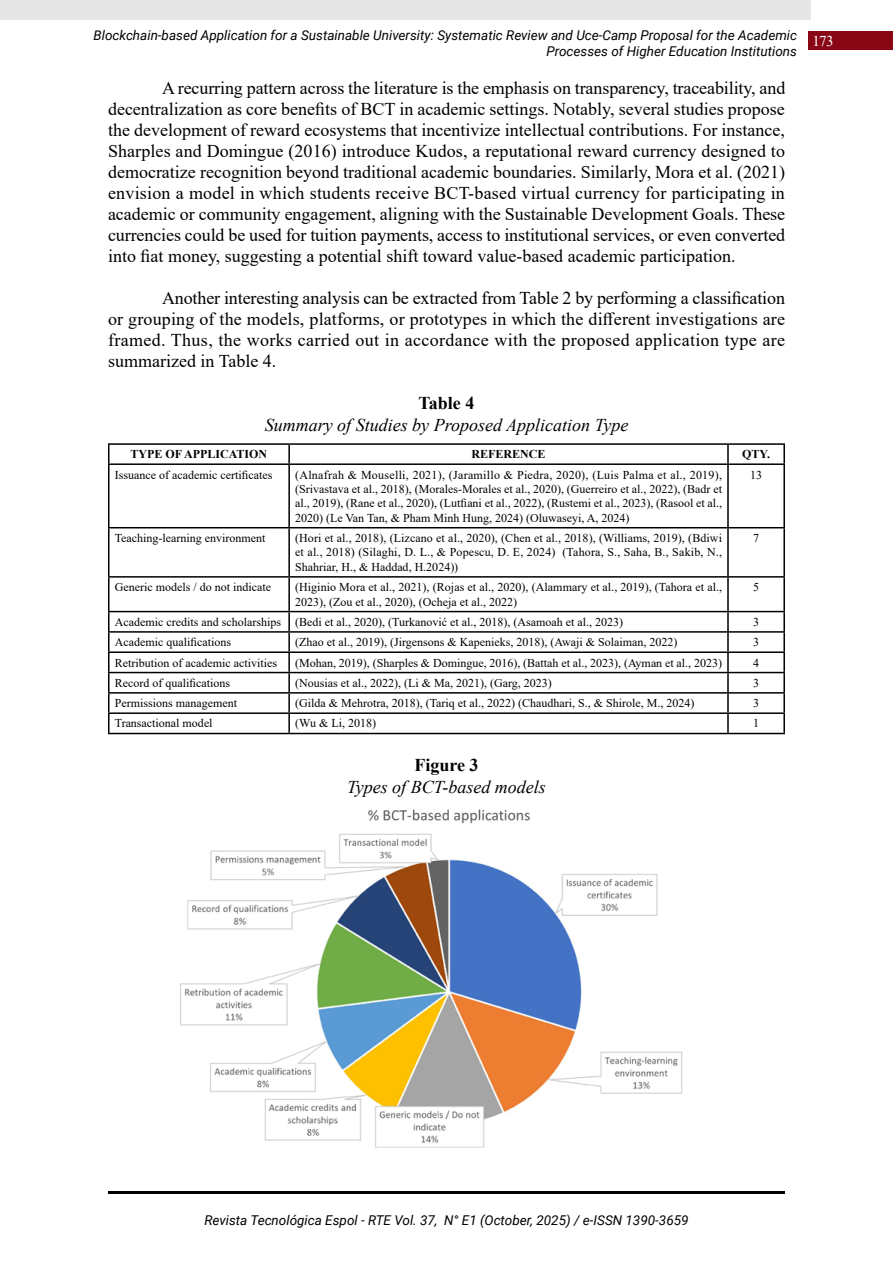
<style>
.page{position:relative;width:893px;height:1263px;background:#fff}
.page>*{position:absolute;margin:0;border:0;box-sizing:border-box;transform-origin:0 0}
.t1{font:18px/21px "Times New Roman";color:#000;text-align:justify}
.t2{font:italic 18px "Times New Roman";color:#000}
.t3{font:700 18px "Times New Roman";color:#000}
.t4{font:15px "Times New Roman";color:#fff}
.t5{font:italic 13.5px/16.2px "Roboto";color:#000;text-align:right}
.t6{font:12px/14.4px "Times New Roman";color:#000;text-align:justify}
.t7{font:700 12px "Times New Roman";color:#000}
</style>
<div class="page">
<div style="left:808px;top:31px;width:85px;height:19px;background:#890715"></div>
<div style="left:0;top:0;width:810px;height:20px;background:#e6e6e6"></div>
<hr style="left:108px;top:1191px;width:677px;height:2px;background:#000">
<hr style="left:108px;top:443px;width:181px;height:2px;background:#000">
<svg style="left:108px;top:445px;width:2px;height:18px"></svg>
<hr style="left:289px;top:443px;width:439px;height:2px;background:#000">
<svg style="left:288px;top:445px;width:2px;height:18px"></svg>
<hr style="left:728px;top:443px;width:57px;height:2px;background:#000">
<svg style="left:727px;top:445px;width:2px;height:18px"></svg>
<svg style="left:783px;top:445px;width:2px;height:18px"></svg>
<hr style="left:108px;top:463px;width:181px;height:2px;background:#000">
<hr style="left:108px;top:465px;width:2px;height:62px;background:#000">
<hr style="left:289px;top:463px;width:439px;height:2px;background:#000">
<hr style="left:288px;top:465px;width:2px;height:62px;background:#000">
<hr style="left:728px;top:463px;width:57px;height:2px;background:#000">
<hr style="left:727px;top:465px;width:2px;height:62px;background:#000">
<hr style="left:783px;top:465px;width:2px;height:62px;background:#000">
<hr style="left:108px;top:527px;width:181px;height:1px;background:#000">
<hr style="left:108px;top:528px;width:2px;height:48px;background:#000">
<hr style="left:289px;top:527px;width:439px;height:1px;background:#000">
<hr style="left:288px;top:528px;width:2px;height:48px;background:#000">
<hr style="left:728px;top:527px;width:57px;height:1px;background:#000">
<hr style="left:727px;top:528px;width:2px;height:48px;background:#000">
<hr style="left:783px;top:528px;width:2px;height:48px;background:#000">
<hr style="left:108px;top:576px;width:181px;height:2px;background:#000">
<hr style="left:108px;top:578px;width:2px;height:33px;background:#000">
<hr style="left:289px;top:576px;width:439px;height:2px;background:#000">
<hr style="left:288px;top:578px;width:2px;height:33px;background:#000">
<hr style="left:728px;top:576px;width:57px;height:2px;background:#000">
<hr style="left:727px;top:578px;width:2px;height:33px;background:#000">
<hr style="left:783px;top:578px;width:2px;height:33px;background:#000">
<hr style="left:108px;top:611px;width:181px;height:1px;background:#000">
<hr style="left:289px;top:611px;width:439px;height:1px;background:#000">
<hr style="left:728px;top:611px;width:57px;height:1px;background:#000">
<hr style="left:108px;top:631px;width:181px;height:2px;background:#000">
<hr style="left:289px;top:631px;width:439px;height:2px;background:#000">
<hr style="left:728px;top:631px;width:57px;height:2px;background:#000">
<hr style="left:108px;top:651px;width:181px;height:2px;background:#000">
<hr style="left:289px;top:651px;width:439px;height:2px;background:#000">
<hr style="left:728px;top:651px;width:57px;height:2px;background:#000">
<hr style="left:108px;top:672px;width:181px;height:1px;background:#000">
<hr style="left:289px;top:672px;width:439px;height:1px;background:#000">
<hr style="left:728px;top:672px;width:57px;height:1px;background:#000">
<hr style="left:108px;top:692px;width:181px;height:2px;background:#000">
<hr style="left:289px;top:692px;width:439px;height:2px;background:#000">
<hr style="left:728px;top:692px;width:57px;height:2px;background:#000">
<hr style="left:108px;top:712px;width:181px;height:2px;background:#000">
<svg style="left:108px;top:612px;width:2px;height:121px"></svg>
<hr style="left:289px;top:712px;width:439px;height:2px;background:#000">
<svg style="left:288px;top:612px;width:2px;height:121px"></svg>
<hr style="left:728px;top:712px;width:57px;height:2px;background:#000">
<svg style="left:727px;top:612px;width:2px;height:121px"></svg>
<svg style="left:783px;top:612px;width:2px;height:121px"></svg>
<hr style="left:108px;top:733px;width:181px;height:1px;background:#000">
<hr style="left:289px;top:733px;width:439px;height:1px;background:#000">
<hr style="left:728px;top:733px;width:57px;height:1px;background:#000">
<img style="left:180px;top:809px;width:503px;height:339px">
<p class="t5" style="left:94px;top:26px;width:705px">Blockchain-based Application for a Sustainable University: Systematic Review and Uce-Camp Proposal for the Academic<br>Processes of Higher Education Institutions</p>
<p class="t1" style="left:108px;top:77px;width:679px;text-indent:54px">A recurring pattern across the literature is the emphasis on transparency, traceability, and decentralization as core benefits of BCT in academic settings. Notably, several studies propose the development of reward ecosystems that incentivize intellectual contributions. For instance, Sharples and Domingue (2016) introduce Kudos, a reputational reward currency designed to democratize recognition beyond traditional academic boundaries. Similarly, Mora et al. (2021) envision a model in which students receive BCT-based virtual currency for participating in academic or community engagement, aligning with the Sustainable Development Goals. These currencies could be used for tuition payments, access to institutional services, or even converted into fiat money, suggesting a potential shift toward value-based academic participation.</p>
<p class="t1" style="left:108px;top:287px;width:679px;text-indent:54px">Another interesting analysis can be extracted from Table 2 by performing a classification or grouping of the models, platforms, or prototypes in which the different investigations are framed. Thus, the works carried out in accordance with the proposed application type are summarized in Table 4.</p>
<h1 class="t3" style="left:419px;top:390px;width:57px">Table 4</h1>
<h1 class="t2" style="left:265px;top:413px;width:365px">Summary of Studies by Proposed Application Type</h1>
<p class="t7" style="left:131px;top:445px;width:138px">TYPE OF APPLICATION</p>
<p class="t7" style="left:472px;top:445px;width:76px">REFERENCE</p>
<p class="t7" style="left:742px;top:445px;width:29px">QTY.</p>
<p class="t6" style="left:115px;top:467px;width:159px">Issuance of academic certificates</p>
<p class="t6" style="left:295px;top:467px;width:429px">(Alnafrah &amp; Mouselli, 2021), (Jaramillo &amp; Piedra, 2020), (Luis Palma et al., 2019), (Srivastava et al., 2018), (Morales-Morales et al., 2020), (Guerreiro et al., 2022), (Badr et al., 2019), (Rane et al., 2020), (Lutfiani et al., 2022), (Rustemi et al., 2023), (Rasool et al., 2020) (Le Van Tan, &amp; Pham Minh Hung, 2024) (Oluwaseyi, A, 2024)</p>
<p class="t6" style="left:750px;top:467px;width:13px">13</p>
<p class="t6" style="left:115px;top:530px;width:152px">Teaching-learning environment</p>
<p class="t6" style="left:295px;top:530px;width:428px">(Hori et al., 2018), (Lizcano et al., 2020), (Chen et al., 2018), (Williams, 2019), (Bdiwi et al., 2018) (Silaghi, D. L., &amp; Popescu, D. E, 2024) (Tahora, S., Saha, B., Sakib, N., Shahriar, H., &amp; Haddad, H.2024))</p>
<p class="t6" style="left:753px;top:530px;width:7px">7</p>
<p class="t6" style="left:115px;top:579px;width:158px">Generic models / do not indicate</p>
<p class="t6" style="left:295px;top:579px;width:428px">(Higinio Mora et al., 2021), (Rojas et al., 2020), (Alammary et al., 2019), (Tahora et al.,<br>2023), (Zou et al., 2020), (Ocheja et al., 2022)</p>
<p class="t6" style="left:753px;top:579px;width:7px">5</p>
<p class="t6" style="left:115px;top:614px;width:510px">Academic credits and scholarships (Bedi et al., 2020), (Turkanović et al., 2018), (Asamoah et al., 2023)</p>
<p class="t6" style="left:753px;top:614px;width:7px">3</p>
<p class="t6" style="left:115px;top:635px;width:118px">Academic qualifications</p>
<p class="t6" style="left:295px;top:635px;width:384px">(Zhao et al., 2019), (Jirgensons &amp; Kapenieks, 2018), (Awaji &amp; Solaiman, 2022)</p>
<p class="t6" style="left:753px;top:635px;width:7px">3</p>
<p class="t6" style="left:115px;top:655px;width:164px">Retribution of academic activities</p>
<p class="t6" style="left:295px;top:655px;width:428px">(Mohan, 2019), (Sharples &amp; Domingue, 2016), (Battah et al., 2023), (Ayman et al., 2023)</p>
<p class="t6" style="left:753px;top:655px;width:7px">4</p>
<p class="t6" style="left:115px;top:675px;width:117px">Record of qualifications</p>
<p class="t6" style="left:295px;top:675px;width:258px">(Nousias et al., 2022), (Li &amp; Ma, 2021), (Garg, 2023)</p>
<p class="t6" style="left:753px;top:675px;width:7px">3</p>
<p class="t6" style="left:115px;top:695px;width:124px">Permissions management</p>
<p class="t6" style="left:295px;top:695px;width:401px">(Gilda &amp; Mehrotra, 2018), (Tariq et al., 2022) (Chaudhari, S., &amp; Shirole, M., 2024)</p>
<p class="t6" style="left:753px;top:695px;width:7px">3</p>
<p class="t6" style="left:115px;top:716px;width:99px">Transactional model</p>
<p class="t6" style="left:295px;top:716px;width:82px">(Wu &amp; Li, 2018)</p>
<p class="t6" style="left:753px;top:716px;width:7px">1</p>
<h1 class="t3" style="left:414px;top:752px;width:66px">Figure 3</h1>
<h1 class="t2" style="left:347px;top:775px;width:200px">Types of BCT-based models</h1>
<p class="t4" style="left:812px;top:30px;width:22px">173</p>
<p class="t5" style="left:204px;top:1211px;width:486px">Revista Tecnológica Espol - RTE Vol. 37, N° E1 (October, 2025) / e-ISSN 1390-3659</p>
</div>
